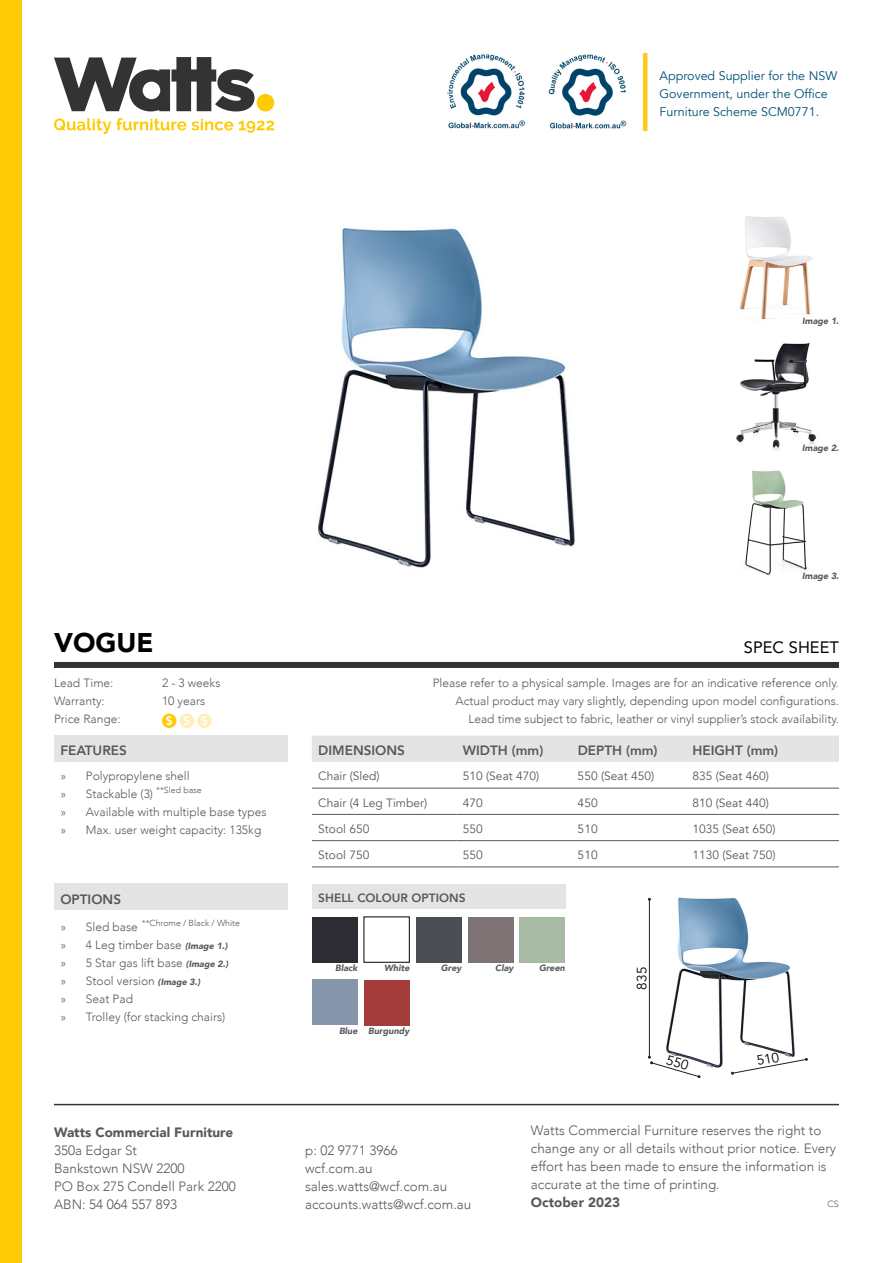
<style>
.page{position:relative;width:893px;height:1263px;background:#fff}
.page>*{position:absolute;margin:0;border:0;box-sizing:border-box;transform-origin:0 0}
.t1{font:900 27px "Avenir";color:#000}
.t2{font:16.5px "Avenir";color:#000}
.t3{font:300 13.5px/18px "Avenir";color:#58595b}
.t4{font:800 13.5px "Avenir";color:#58595b}
.t5{font:900 13.5px "Avenir";color:#58595b}
.t6{font:13.5px "Avenir";color:#000}
.t7{font:12.45px/18px "Avenir";color:#004f75}
.t8{font:300 12px/18px "Avenir";color:#58595b}
.t9{font:12px "Avenir";color:#58595b}
.t10{font:800 12px "Avenir";color:#58595b}
.t11{font:italic 900 9px "Avenir";color:#58595b}
.t12{font:300 9px "Avenir";color:#58595b}
.t13{font:300 8.7px "Avenir";color:#58595b}
.s1{font-size:12px}
.s2{font-weight:900;font-style:italic;font-size:9px}
</style>
<div class="page">
<div style="left:54px;top:736px;width:234px;height:26px;background:#e4e4e4"></div>
<div style="left:312px;top:736px;width:527px;height:26px;background:#e4e4e4"></div>
<hr style="left:312px;top:788px;width:144px;height:1px;background:#58595b">
<hr style="left:456px;top:788px;width:115px;height:1px;background:#58595b">
<hr style="left:571px;top:788px;width:115px;height:1px;background:#58595b">
<hr style="left:686px;top:788px;width:153px;height:1px;background:#58595b">
<hr style="left:312px;top:814px;width:144px;height:1px;background:#58595b">
<hr style="left:456px;top:814px;width:115px;height:1px;background:#58595b">
<hr style="left:571px;top:814px;width:115px;height:1px;background:#58595b">
<hr style="left:686px;top:814px;width:153px;height:1px;background:#58595b">
<hr style="left:312px;top:840px;width:144px;height:1px;background:#58595b">
<hr style="left:456px;top:840px;width:115px;height:1px;background:#58595b">
<hr style="left:571px;top:840px;width:115px;height:1px;background:#58595b">
<hr style="left:686px;top:840px;width:153px;height:1px;background:#58595b">
<hr style="left:312px;top:866px;width:144px;height:1px;background:#58595b">
<hr style="left:456px;top:866px;width:115px;height:1px;background:#58595b">
<hr style="left:571px;top:866px;width:115px;height:1px;background:#58595b">
<hr style="left:686px;top:866px;width:153px;height:1px;background:#58595b">
<div style="left:54px;top:662px;width:785px;height:6px;background:#333334"></div>
<div style="left:0;top:0;width:21px;height:1263px;background:#ffcb05"></div>
<hr style="left:54px;top:1104px;width:785px;height:1px;background:#333334">
<svg style="left:54px;top:118px;width:220px;height:16px"></svg>
<div style="left:257px;top:94px;width:17px;height:17px;background:#ffcb05;border-radius:50%"></div>
<svg style="left:54px;top:57px;width:200px;height:54px"></svg>
<img style="left:447px;top:54px;width:79px;height:75px">
<img style="left:548px;top:54px;width:79px;height:75px">
<hr style="left:643px;top:53px;width:4px;height:78px;background:#ffc917">
<img style="left:318px;top:226px;width:257px;height:342px">
<img style="left:648px;top:897px;width:147px;height:182px">
<hr style="left:649px;top:899px;width:1px;height:158px;background:#231f20">
<img style="left:736px;top:216px;width:80px;height:360px">
<svg style="left:162px;top:714px;width:14px;height:14px"></svg>
<div style="left:162px;top:713px;width:14px;height:15px;background:#ffcb05;border-radius:50%"></div>
<svg style="left:166px;top:715px;width:6px;height:11px"></svg>
<svg style="left:180px;top:713px;width:14px;height:15px"></svg>
<svg style="left:184px;top:715px;width:6px;height:11px"></svg>
<svg style="left:197px;top:713px;width:15px;height:15px"></svg>
<svg style="left:201px;top:715px;width:6px;height:11px"></svg>
<div style="left:468px;top:917px;width:46px;height:45px;background:#7f7475"></div>
<div style="left:312px;top:884px;width:253px;height:24px;background:#e4e4e4"></div>
<div style="left:312px;top:917px;width:46px;height:45px;background:#2d2c32"></div>
<div style="left:312px;top:979px;width:46px;height:46px;background:#8696aa"></div>
<div style="left:364px;top:980px;width:45px;height:45px;background:#a33c3b"></div>
<div style="left:519px;top:917px;width:46px;height:45px;background:#a6baa4"></div>
<div style="left:54px;top:884px;width:234px;height:26px;background:#e4e4e4"></div>
<div style="left:416px;top:917px;width:46px;height:45px;background:#4b4e55"></div>
<svg style="left:648px;top:1055px;width:53px;height:23px"></svg>
<svg style="left:731px;top:1052px;width:77px;height:23px"></svg>
<p class="t7" style="left:659px;top:67px;width:179px">Approved Supplier for the NSW<br>Government, under the Office<br>Furniture Scheme SCM0771.</p>
<p class="t11" style="left:802px;top:313px;width:38px">Image 1.</p>
<p class="t11" style="left:802px;top:441px;width:38px">Image 2.</p>
<p class="t11" style="left:802px;top:568px;width:38px">Image 3.</p>
<h1 class="t1" style="left:54px;top:619px;width:101px">VOGUE</h1>
<h2 class="t2" style="left:744px;top:634px;width:97px">SPEC SHEET</h2>
<p class="t8" style="left:54px;top:674px;width:61px">Lead Time:</p>
<p class="t8" style="left:162px;top:674px;width:60px">2 - 3 weeks</p>
<p class="t8" style="left:54px;top:692px;width:52px">Warranty:</p>
<p class="t8" style="left:162px;top:692px;width:45px">10 years</p>
<p class="t8" style="left:54px;top:710px;width:68px">Price Range:</p>
<p class="t4" style="left:60px;top:740px;width:68px">FEATURES</p>
<p class="t8" style="left:60px;top:767px;width:208px">» Polypropylene shell<br>» Stackable (3) <sup>**Sled</sup> <sup>base<br></sup>» Available with multiple base types » Max. user weight capacity: 135kg</p>
<p class="t4" style="left:60px;top:888px;width:62px">OPTIONS</p>
<p class="t13" style="left:60px;top:918px;width:181px"><span class="s1">» Sled base</span> **Chrome / Black / White</p>
<p class="t8" style="left:60px;top:936px;width:170px">» 4 Leg timber base <span class="s2">(Image 1.) </span>» 5 Star gas lift base <span class="s2">(Image 2.) </span>» Stool version <span class="s2">(Image 3.)<br></span>» Seat Pad<br>» Trolley (for stacking chairs)</p>
<p class="t8" style="left:433px;top:674px;width:408px;text-align:right">Please refer to a physical sample. Images are for an indicative reference only.<br>Actual product may vary slightly, depending upon model configurations.<br>Lead time subject to fabric, leather or vinyl supplier’s stock availability.</p>
<p class="t4" style="left:318px;top:740px;width:88px">DIMENSIONS</p>
<p class="t4" style="left:463px;top:740px;width:82px">WIDTH (mm)</p>
<p class="t4" style="left:578px;top:740px;width:81px">DEPTH (mm)</p>
<p class="t4" style="left:692px;top:740px;width:87px">HEIGHT (mm)</p>
<p class="t9" style="left:318px;top:769px;width:63px">Chair (Sled)</p>
<p class="t9" style="left:463px;top:769px;width:78px">510 (Seat 470)</p>
<p class="t9" style="left:578px;top:769px;width:78px">550 (Seat 450)</p>
<p class="t9" style="left:692px;top:769px;width:78px">835 (Seat 460)</p>
<p class="t9" style="left:318px;top:795px;width:111px">Chair (4 Leg Timber)</p>
<p class="t9" style="left:463px;top:795px;width:22px">470</p>
<p class="t9" style="left:578px;top:795px;width:22px">450</p>
<p class="t9" style="left:692px;top:795px;width:78px">810 (Seat 440)</p>
<p class="t9" style="left:318px;top:821px;width:53px">Stool 650</p>
<p class="t9" style="left:463px;top:821px;width:22px">550</p>
<p class="t9" style="left:578px;top:821px;width:22px">510</p>
<p class="t9" style="left:692px;top:821px;width:85px">1035 (Seat 650)</p>
<p class="t9" style="left:318px;top:848px;width:53px">Stool 750</p>
<p class="t9" style="left:463px;top:848px;width:22px">550</p>
<p class="t9" style="left:578px;top:848px;width:22px">510</p>
<p class="t9" style="left:692px;top:848px;width:85px">1130 (Seat 750)</p>
<p class="t10" style="left:318px;top:888px;width:149px">SHELL COLOUR OPTIONS</p>
<p class="t11" style="left:335px;top:961px;width:24px">Black</p>
<p class="t11" style="left:384px;top:961px;width:27px">White</p>
<p class="t11" style="left:339px;top:1024px;width:72px">Blue Burgundy</p>
<p class="t11" style="left:441px;top:961px;width:22px">Grey</p>
<p class="t11" style="left:495px;top:961px;width:20px">Clay</p>
<p class="t11" style="left:539px;top:961px;width:28px">Green</p>
<p class="t6" style="left:634px;top:989px;width:24px;rotate:-90deg">835</p>
<p class="t5" style="left:54px;top:1121px;width:181px">Watts Commercial Furniture</p>
<p class="t3" style="left:54px;top:1141px;width:183px">350a Edgar St<br>Bankstown NSW 2200<br>PO Box 275 Condell Park 2200<br>ABN: 54 064 557 893</p>
<p class="t3" style="left:305px;top:1141px;width:168px">p: 02 9771 3966<br>wcf.com.au sales.watts@wcf.com.au accounts.watts@wcf.com.au</p>
<p class="t3" style="left:531px;top:1121px;width:307px">Watts Commercial Furniture reserves the right to change any or all details without prior notice. Every effort has been made to ensure the information is accurate at the time of printing.</p>
<p class="t5" style="left:531px;top:1191px;width:91px">October 2023</p>
<p class="t12" style="left:828px;top:1199px;width:13px">CS</p>
</div>
